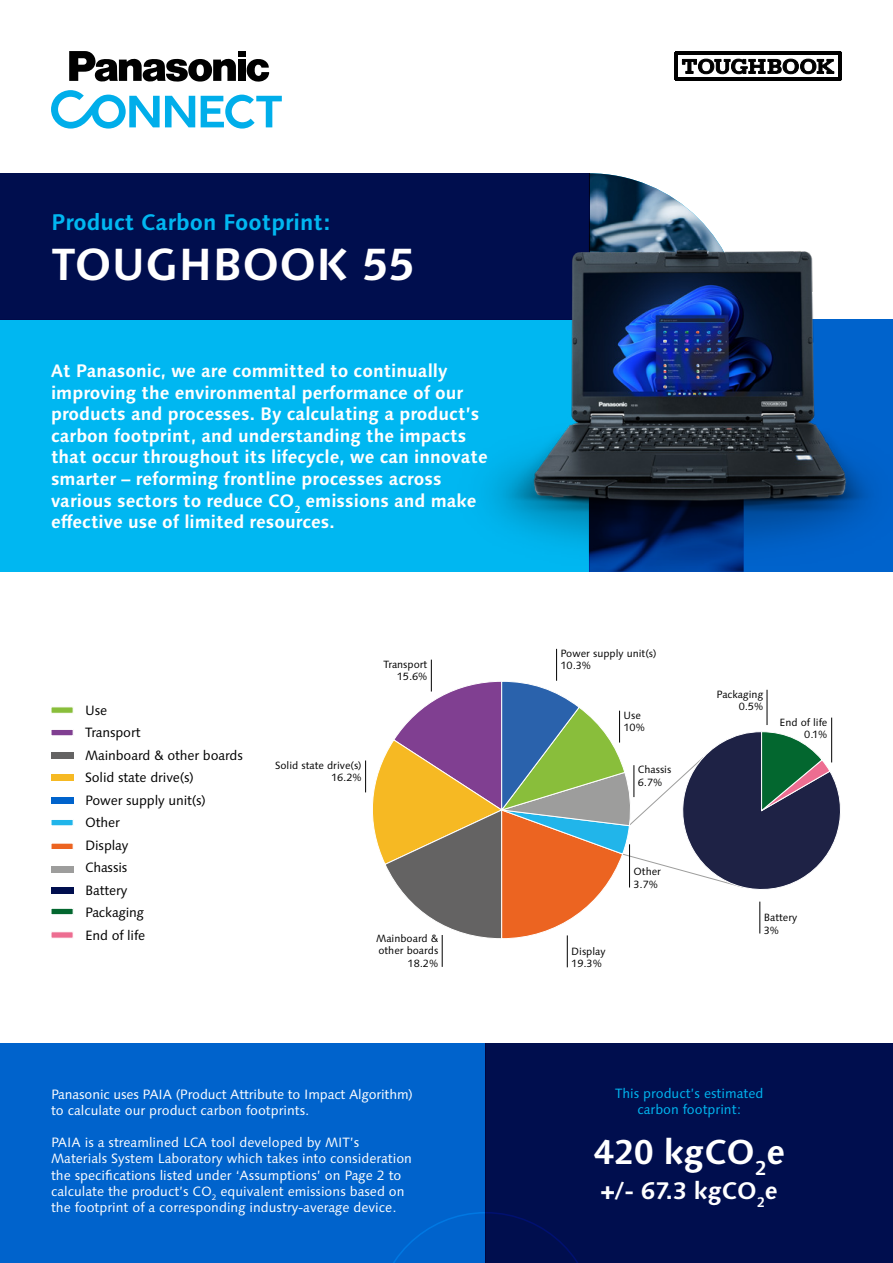
<style>
.page{position:relative;width:893px;height:1263px;background:#fff}
.page>*{position:absolute;margin:0;border:0;box-sizing:border-box;transform-origin:0 0}
.t1{font:700 45px "Syntax Next LT Pro";color:#fff}
.t2{font:700 34.65px "Syntax Next LT Pro";color:#fff}
.t3{font:700 24px "Syntax Next LT Pro";color:#fff}
.t4{font:700 22.5px "Syntax Next LT Pro";color:#00b7f1}
.t5{font:700 18px/21.6px "Syntax Next LT Pro";color:#fff}
.t6{font:13.5px/16.2px "Syntax Next LT Pro";color:#fff}
.t7{font:13.5px/22.5px "Syntax Next LT Pro";letter-spacing:-.01em;color:#000}
.t8{font:13.5px/16.2px "Syntax Next LT Pro";color:#00b7f1;text-align:center}
.t9{font:10.5px/12.6px "Syntax Next LT Pro";color:#000}
</style>
<div class="page">
<div style="left:0;top:1044px;width:486px;height:219px;background:#0063cc"></div>
<div style="left:486px;top:1044px;width:407px;height:219px;background:#000e4e"></div>
<div style="left:0;top:173px;width:590px;height:147px;background:#000e4e"></div>
<div style="left:0;top:320px;width:590px;height:252px;background:#00b7f1"></div>
<div style="left:238px;top:51px;width:8px;height:6px;background:#000"></div>
<svg style="left:246px;top:59px;width:23px;height:23px"></svg>
<div style="left:238px;top:60px;width:8px;height:21px;background:#000"></div>
<svg style="left:69px;top:51px;width:167px;height:31px"></svg>
<svg style="left:201px;top:95px;width:81px;height:34px"></svg>
<svg style="left:51px;top:90px;width:144px;height:39px"></svg>
<svg style="left:393px;top:1211px;width:185px;height:52px"></svg>
<img style="left:589px;top:173px;width:155px;height:399px">
<img style="left:490px;top:239px;width:403px;height:326px">
<div style="left:51px;top:706px;width:23px;height:8px;background:#89be3b;border:1px solid #fff"></div>
<div style="left:51px;top:729px;width:23px;height:7px;background:#803f91;border:1px solid #fff"></div>
<div style="left:51px;top:843px;width:23px;height:7px;background:#ec6421;border:1px solid #fff"></div>
<div style="left:51px;top:866px;width:22px;height:7px;background:#9d9d9c"></div>
<div style="left:51px;top:887px;width:22px;height:7px;background:#000e4e"></div>
<div style="left:51px;top:908px;width:23px;height:7px;background:#03672f;border:1px solid #fff"></div>
<div style="left:51px;top:931px;width:23px;height:7px;background:#ed6d91;border:1px solid #fff"></div>
<div style="left:51px;top:819px;width:23px;height:7px;background:#21b5ea;border:1px solid #fff"></div>
<div style="left:51px;top:797px;width:22px;height:6px;background:#0063cc"></div>
<div style="left:51px;top:774px;width:22px;height:7px;background:#f6b923"></div>
<div style="left:51px;top:752px;width:22px;height:6px;background:#646363"></div>
<svg style="left:675px;top:51px;width:167px;height:30px"></svg>
<hr style="left:556px;top:649px;width:1px;height:32px;background:#000">
<hr style="left:567px;top:935px;width:1px;height:32px;background:#000">
<hr style="left:442px;top:935px;width:1px;height:32px;background:#000">
<hr style="left:365px;top:760px;width:1px;height:32px;background:#000">
<hr style="left:431px;top:660px;width:1px;height:31px;background:#000">
<svg style="left:366px;top:680px;width:475px;height:259px"></svg>
<hr style="left:629px;top:844px;width:1px;height:43px;background:#000">
<h3 class="t4" style="left:51px;top:208px;width:281px">Product Carbon Footprint:</h3>
<h1 class="t1" style="left:51px;top:236px;width:365px">TOUGHBOOK 55</h1>
<p class="t5" style="left:51px;top:360px;width:438px">At Panasonic, we are committed to continually improving the environmental performance of our products and processes. By calculating a product’s carbon footprint, and understanding the impacts that occur throughout its lifecycle, we can innovate smarter – reforming frontline processes across various sectors to reduce CO<sub>2</sub> emissions and make effective use of limited resources.</p>
<p class="t7" style="left:85px;top:699px;width:159px">Use<br>Transport<br>Mainboard &amp; other boards<br>Solid state drive(s)<br>Power supply unit(s)<br>Other<br>Display<br>Chassis<br>Battery<br>Packaging<br>End of life</p>
<p class="t9" style="left:383px;top:658px;width:46px;text-align:right">Transport<br>15.6%</p>
<p class="t9" style="left:560px;top:647px;width:98px">Power supply unit(s)<br>10.3%</p>
<p class="t9" style="left:623px;top:709px;width:23px">Use<br>10%</p>
<p class="t9" style="left:275px;top:758px;width:88px;text-align:right">Solid state drive(s)<br>16.2%</p>
<p class="t9" style="left:638px;top:763px;width:35px">Chassis<br>6.7%</p>
<p class="t9" style="left:376px;top:932px;width:64px;text-align:right">Mainboard &amp; other boards<br>18.2%</p>
<p class="t9" style="left:571px;top:945px;width:36px">Display<br>19.3%</p>
<p class="t9" style="left:633px;top:865px;width:29px">Other<br>3.7%</p>
<p class="t9" style="left:717px;top:688px;width:48px;text-align:right">Packaging<br>0.5%</p>
<p class="t9" style="left:780px;top:716px;width:49px;text-align:right">End of life<br>0.1%</p>
<p class="t9" style="left:764px;top:911px;width:35px">Battery<br>3%</p>
<p class="t6" style="left:51px;top:1086px;width:363px">Panasonic uses PAIA (Product Attribute to Impact Algorithm) to calculate our product carbon footprints.</p>
<p class="t6" style="left:51px;top:1134px;width:362px">PAIA is a streamlined LCA tool developed by MIT’s Materials System Laboratory which takes into consideration the specifications listed under ‘Assumptions’ on Page 2 to calculate the product’s CO<sub>2</sub> equivalent emissions based on the footprint of a corresponding industry-average device.</p>
<p class="t8" style="left:615px;top:1085px;width:150px">This product’s estimated carbon footprint:</p>
<h2 class="t2" style="left:594px;top:1129px;width:193px">420 kgCO<sub>2</sub>e</h2>
<h3 class="t3" style="left:601px;top:1175px;width:178px">+/- 67.3 kgCO<sub>2</sub>e</h3>
</div>
